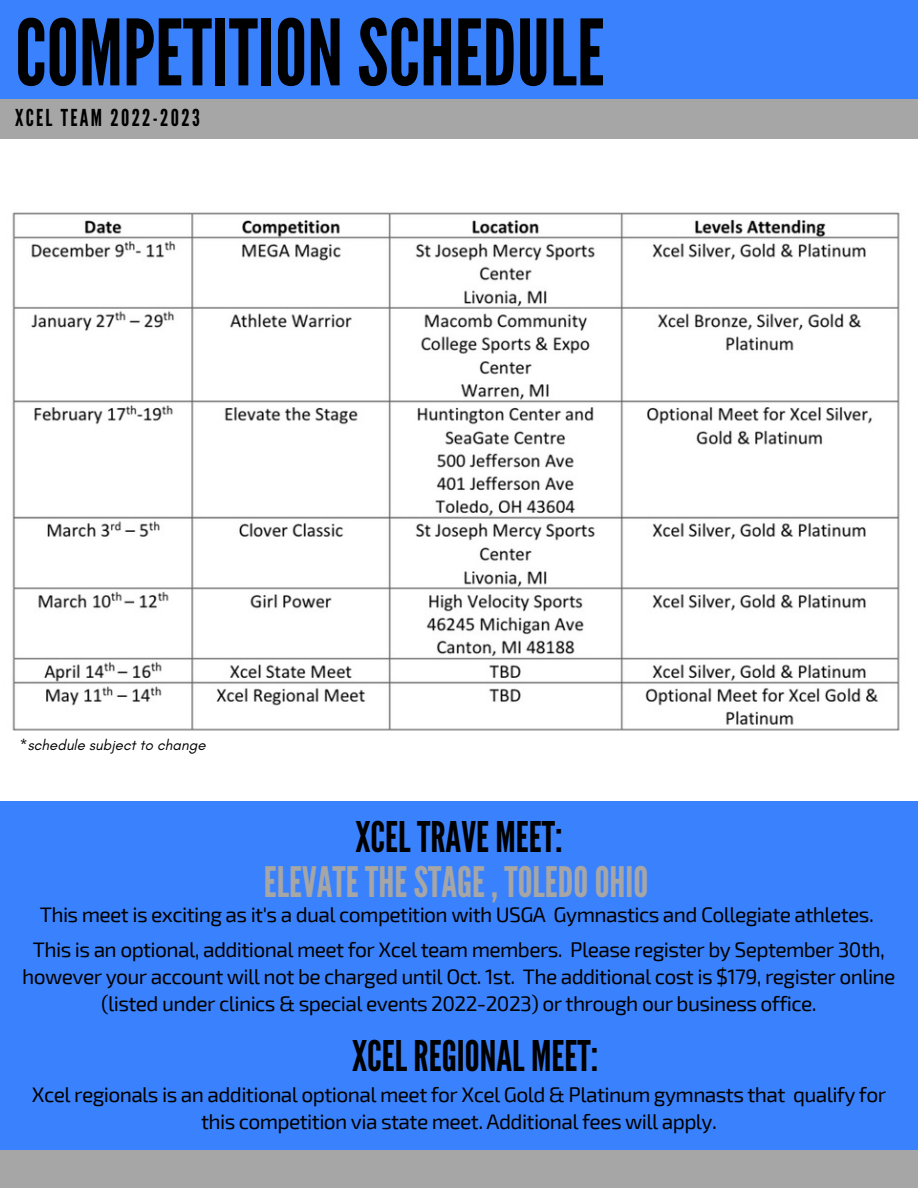
<style>
.page{position:relative;width:918px;height:1188px;background:#fff}
.page>*{position:absolute;margin:0;border:0;box-sizing:border-box;transform-origin:0 0}
.t1{font:91.2px "League Gothic";color:#000}
.t2{font:42.15px "League Gothic";color:#000}
.t3{font:42px "League Gothic";color:#a6a6a6}
.t4{font:23.25px "League Gothic";letter-spacing:.1em;color:#000}
.t5{font:21px/27px "Exo 2";letter-spacing:-.03em;color:#000;text-align:center}
.t6{font:italic 15px "Glacial Indifference";color:#000}
.s1{font-style:normal}
</style>
<div class="page">
<div style="left:0;top:0;width:918px;height:109px;background:#3a82fd"></div>
<div style="left:0;top:100px;width:918px;height:39px;background:#a6a6a6"></div>
<div style="left:0;top:1150px;width:918px;height:38px;background:#a6a6a6"></div>
<div style="left:0;top:801px;width:918px;height:349px;background:#3a82fd"></div>
<img style="left:12px;top:212px;width:888px;height:519px">
<h1 class="t1" style="left:15px;top:0;width:591px">COMPETITIONSCHEDULE</h1>
<p class="t4" style="left:15px;top:105px;width:186px">XCEL TEAM 2022-2023</p>
<p class="t6" style="left:20px;top:736px;width:187px"><span class="s1">*</span>schedule subject to change</p>
<h2 class="t2" style="left:355px;top:812px;width:209px">XCELTRAVE MEET:</h2>
<h3 class="t3" style="left:264px;top:858px;width:386px">ELEVATETHESTAGE ,TOLEDOOHIO</h3>
<p class="t5" style="left:33px;top:896px;width:853px;line-height:34.8px">This meet is exciting as it's a dual competition with USGA Gymnastics and Collegiate athletes.<br>This is an optional, additional meet for Xcel team members. Please register by September 30th,</p>
<p class="t5" style="left:22px;top:962px;width:875px">however your account will not be charged until Oct. 1st. The additional cost is $179, register online (listed under clinics &amp; special events 2022-2023) or through our business office.</p>
<h2 class="t2" style="left:352px;top:1031px;width:248px">XCELREGIONAL MEET:</h2>
<p class="t5" style="left:32px;top:1081px;width:856px">Xcel regionals is an additional optional meet for Xcel Gold &amp; Platinum gymnasts that qualify for this competition via state meet. Additional fees will apply.</p>
</div>
